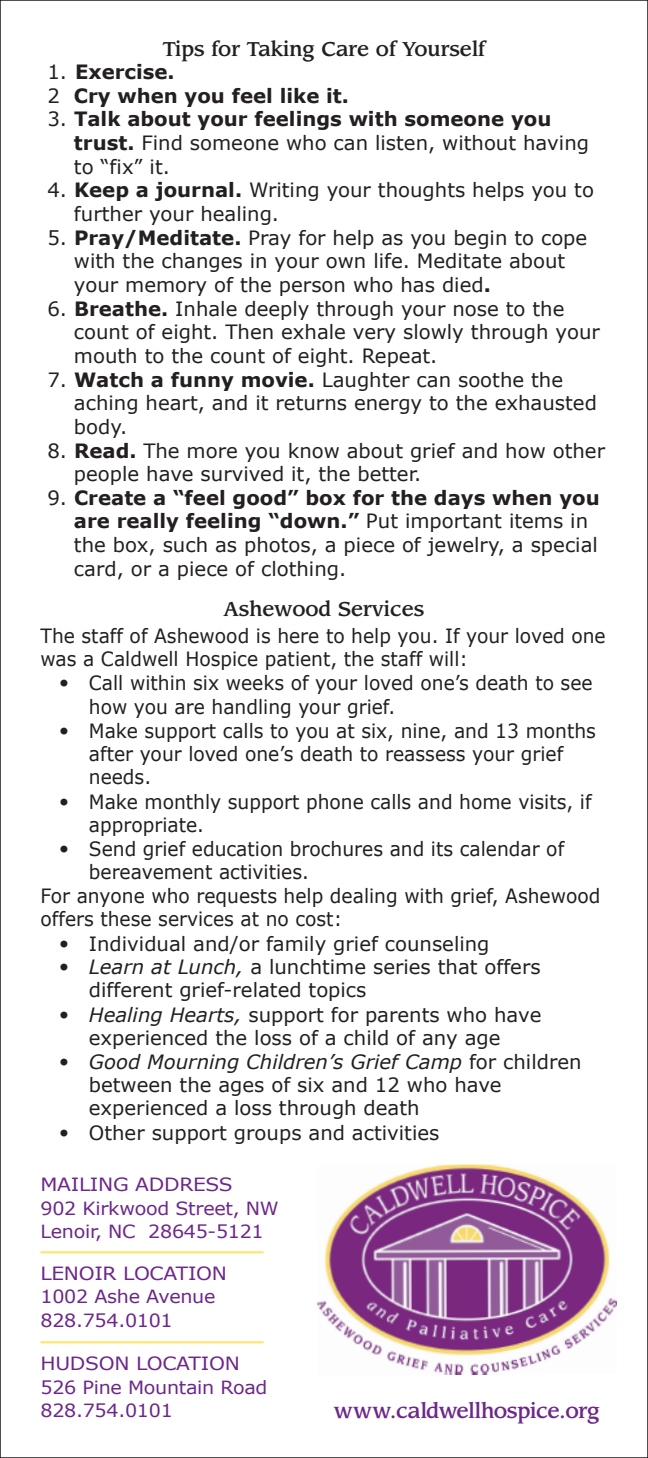
<style>
.page{position:relative;width:648px;height:1458px;background:#fff}
.page>*{position:absolute;margin:0;border:0;box-sizing:border-box;transform-origin:0 0}
.t1{font:500 20.25px "Leawood Std";letter-spacing:-.015em;color:#6c2789}
.t2{font:19.8px/23.6px "Verdana";color:#231f20}
.t3{font:19.8px/22.9px "Verdana";color:#231f20;scale:.95 1}
.t4{font:500 19.8px "Leawood Std";color:#231f20}
.t5{font:700 19.8px/23.6px "Verdana";color:#231f20}
.t6{font:18.22px/23.6px "Verdana";letter-spacing:-.015em;color:#6c2789;scale:1.11 1}
.s1{font-weight:400}
.s2{font-weight:700}
.s3{font-family:"Leawood Std";font-weight:500}
.s4{font-style:italic}
</style>
<div class="page">
<img style="left:317px;top:1164px;width:300px;height:210px">
<hr style="left:40px;top:1251px;width:224px;height:2px;background:#ffe670">
<hr style="left:40px;top:1341px;width:224px;height:2px;background:#ffe670">
<p class="t4" style="left:163px;top:40px;width:324px">Tips for Taking Care of Yourself</p>
<p class="t5" style="left:47px;top:59px;width:303px"><span class="s1">1.</span> Exercise.<br><span class="s1">2</span> Cry when you feel like it.</p>
<p class="t2" style="left:74px;top:107px;width:517px;text-indent:-27px">3. <span class="s2">Talk about your feelings with someone you trust.</span> Find someone who can listen, without having to “fix” it.</p>
<p class="t2" style="left:74px;top:178px;width:521px;text-indent:-27px">4. <span class="s2">Keep a journal.</span> Writing your thoughts helps you to further your healing.</p>
<p class="t2" style="left:74px;top:225px;width:515px;text-indent:-27px">5. <span class="s2">Pray/Meditate.</span> Pray for help as you begin to cope with the changes in your own life. Meditate about your memory of the person who has died<span class="s2">.</span></p>
<p class="t2" style="left:74px;top:296px;width:528px;text-indent:-27px">6. <span class="s2">Breathe.</span> Inhale deeply through your nose to the count of eight. Then exhale very slowly through your mouth to the count of eight. Repeat.</p>
<p class="t2" style="left:74px;top:367px;width:525px;text-indent:-27px">7. <span class="s2">Watch a funny movie.</span> Laughter can soothe the aching heart, and it returns energy to the exhausted body.</p>
<p class="t2" style="left:74px;top:438px;width:533px;text-indent:-27px">8. <span class="s2">Read.</span> The more you know about grief and how other people have survived it, the better.</p>
<p class="t2" style="left:74px;top:485px;width:527px;text-indent:-27px">9. <span class="s2">Create a “feel good” box for the days when you are really feeling “down.”</span> Put important items in the box, such as photos, a piece of jewelry, a special card, or a piece of clothing.</p>
<p class="t4" style="left:223px;top:600px;width:203px">Ashewood Services</p>
<p class="t3" style="left:41px;top:623px;width:597px;line-height:23.6px">The staff of Ashewood is here to help you. If your loved one was a Caldwell Hospice patient, the staff will:</p>
<p class="t3" style="left:89px;top:671px;width:532px;text-indent:-30px"><span class="s3">•</span> Call within six weeks of your loved one’s death to see how you are handling your grief.</p>
<p class="t3" style="left:89px;top:718px;width:535px;text-indent:-30px"><span class="s3">•</span> Make support calls to you at six, nine, and 13 months after your loved one’s death to reassess your grief needs.</p>
<p class="t3" style="left:89px;top:789px;width:531px;text-indent:-30px"><span class="s3">•</span> Make monthly support phone calls and home visits, if appropriate.</p>
<p class="t3" style="left:59px;top:837px;width:533px"><span class="s3">•</span> Send grief education brochures and its calendar of</p>
<p class="t3" style="left:89px;top:860px;width:233px">bereavement activities.</p>
<p class="t3" style="left:40px;top:883px;width:591px">For anyone who requests help dealing with grief, Ashewood</p>
<p class="t3" style="left:41px;top:907px;width:319px">offers these services at no cost:</p>
<p class="t2" style="left:59px;top:931px;width:432px"><span class="s3">•</span> Individual and/or family grief counseling</p>
<p class="t2" style="left:89px;top:955px;width:453px;line-height:22.9px;text-indent:-30px"><span class="s3">•</span> <span class="s4">Learn at Lunch,</span> a lunchtime series that offers different grief-related topics</p>
<p class="t2" style="left:59px;top:1002px;width:484px;line-height:22.9px;text-align:center"><span class="s3">•</span> <span class="s4">Healing Hearts,</span> support for parents who have experienced the loss of a child of any age</p>
<p class="t2" style="left:89px;top:1049px;width:494px;text-indent:-30px"><span class="s3">•</span> <span class="s4">Good Mourning Children’s Grief Camp</span> for children between the ages of six and 12 who have experienced a loss through death</p>
<p class="t2" style="left:59px;top:1120px;width:382px"><span class="s3">•</span> Other support groups and activities</p>
<p class="t6" style="left:40px;top:1172px;width:216px">MAILING ADDRESS<br>902 Kirkwood Street, NW<br>Lenoir, NC 28645-5121</p>
<p class="t6" style="left:40px;top:1260px;width:170px">LENOIR LOCATION<br>1002 Ashe Avenue<br>828.754.0101</p>
<p class="t6" style="left:40px;top:1351px;width:206px">HUDSON LOCATION<br>526 Pine Mountain Road<br>828.754.0101</p>
<p class="t1" style="left:334px;top:1402px;width:268px">www.caldwellhospice.org</p>
</div>
